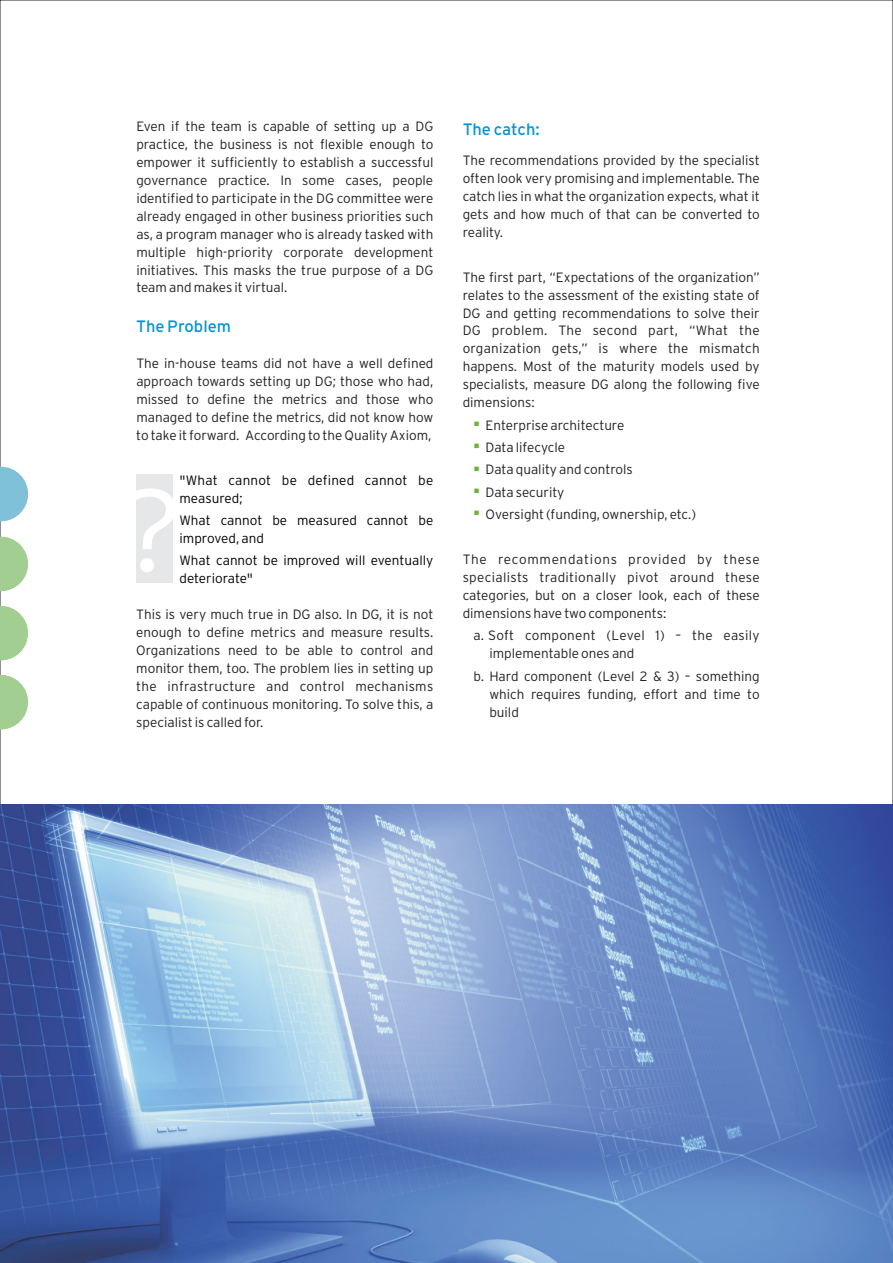
<style>
.page{position:relative;width:893px;height:1263px;background:#fff}
.page>*{position:absolute;margin:0;border:0;box-sizing:border-box;transform-origin:0 0}
.t1{font:300 116.1px "Interstate";color:#fff}
.t2{font:16.5px "Interstate";color:#0095d9}
.t3{font:300 13.5px/18px "Interstate";color:#231f20;text-align:justify}
.t4{font:300 13.5px/18px "Interstate";color:#000}
.t5{font:11.55px/22.4px "Wingdings 2";color:#6cb43f;text-align:justify}
</style>
<div class="page">
<svg style="left:0;top:467px;width:28px;height:54px"></svg>
<svg style="left:0;top:537px;width:28px;height:54px"></svg>
<svg style="left:0;top:606px;width:28px;height:54px"></svg>
<svg style="left:0;top:675px;width:28px;height:54px"></svg>
<div style="left:136px;top:474px;width:37px;height:109px;background:#e6e7e9"></div>
<img style="left:0;top:804px;width:893px;height:459px">
<p class="t3" style="left:136px;top:118px;width:299px">Even if the team is capable of setting up a DG practice, the business is not flexible enough to empower it sufficiently to establish a successful governance practice. In some cases, people identified to participate in the DG committee were already engaged in other business priorities such as, a program manager who is already tasked with multiple high-priority corporate development initiatives. This masks the true purpose of a DG team and makes it virtual.</p>
<p class="t2" style="left:136px;top:318px;width:96px">The Problem</p>
<p class="t3" style="left:136px;top:355px;width:299px">The in-house teams did not have a well defined approach towards setting up DG; those who had, missed to define the metrics and those who managed to define the metrics, did not know how to take it forward. According to the Quality Axiom,</p>
<p class="t4" style="left:179px;top:472px;width:255px">"What cannot be defined cannot be measured;</p>
<p class="t4" style="left:179px;top:512px;width:255px">What cannot be measured cannot be improved, and</p>
<p class="t4" style="left:179px;top:552px;width:255px">What cannot be improved will eventually</p>
<h1 class="t1" style="left:118px;top:477px;width:67px">?</h1>
<p class="t4" style="left:179px;top:570px;width:75px">deteriorate"</p>
<p class="t3" style="left:136px;top:606px;width:299px">This is very much true in DG also. In DG, it is not enough to define metrics and measure results.<br>Organizations need to be able to control and monitor them, too. The problem lies in setting up the infrastructure and control mechanisms capable of continuous monitoring. To solve this, a specialist is called for.</p>
<p class="t2" style="left:463px;top:121px;width:78px">The catch:</p>
<p class="t3" style="left:463px;top:152px;width:299px">The recommendations provided by the specialist often look very promising and implementable. The catch lies in what the organization expects, what it gets and how much of that can be converted to reality.</p>
<p class="t3" style="left:463px;top:268px;width:299px">The first part, “Expectations of the organization” relates to the assessment of the existing state of DG and getting recommendations to solve their DG problem. The second part, “What the organization gets,” is where the mismatch happens. Most of the maturity models used by specialists, measure DG along the following five dimensions:</p>
<p class="t3" style="left:485px;top:414px;width:212px;line-height:22.4px;text-align:left">Enterprise architecture<br>Data lifecycle<br>Data quality and controls<br>Data security<br>Oversight (funding, ownership, etc.)</p>
<p class="t3" style="left:463px;top:551px;width:299px">The recommendations provided by these specialists traditionally pivot around these categories, but on a closer look, each of these dimensions have two components:</p>
<p class="t3" style="left:489px;top:627px;width:272px;text-indent:-16px">a. Soft component (Level 1) – the easily implementable ones and</p>
<p class="t3" style="left:489px;top:667px;width:272px;text-indent:-16px">b. Hard component (Level 2 &amp; 3) – something which requires funding, effort and time to build</p>
<p class="t5" style="left:473px;top:413px;width:40px">○ ○ ○ ○ ○</p>
</div>
